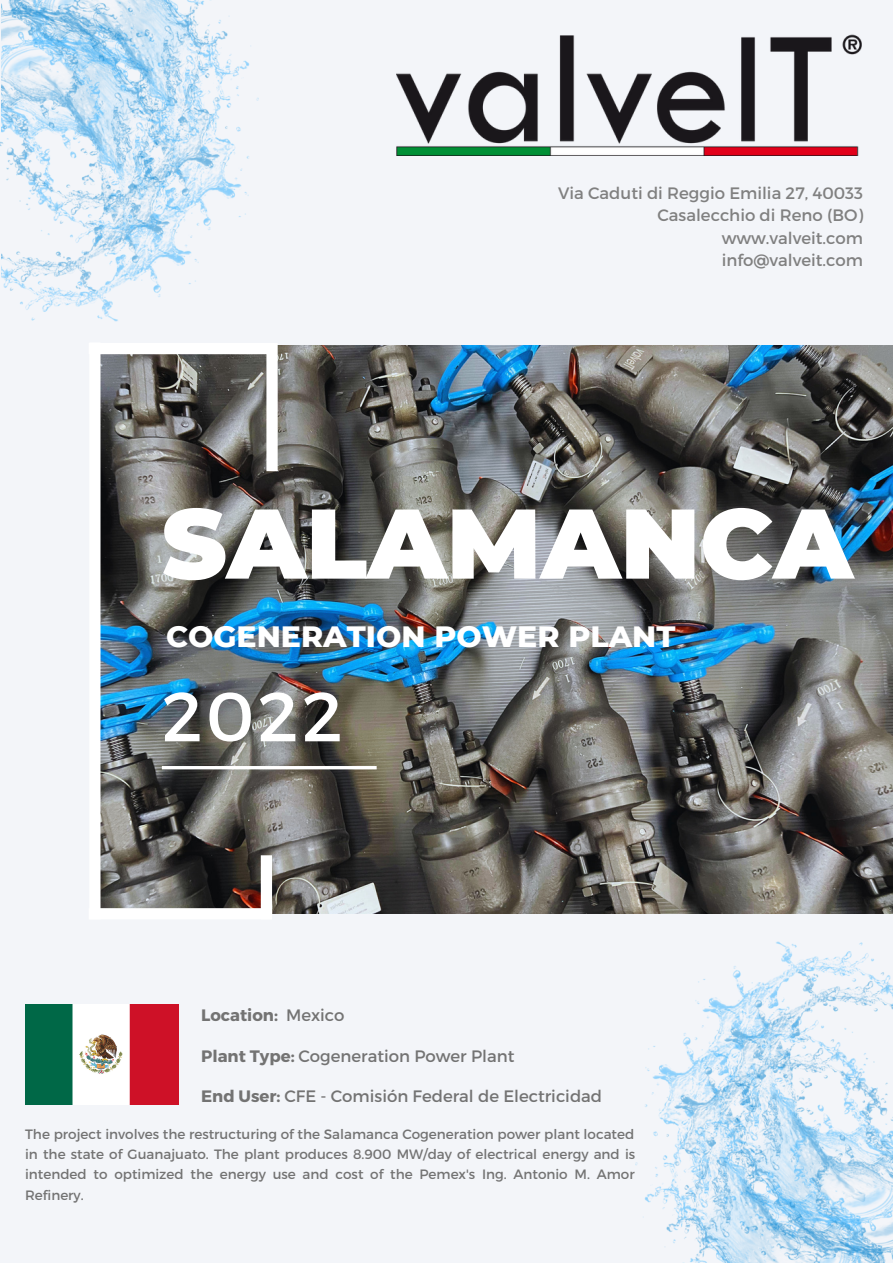
<style>
.page{position:relative;width:893px;height:1264px;background:#fff}
.page>*{position:absolute;margin:0;border:0;box-sizing:border-box;transform-origin:0 0}
.t1{font:900 98.7px "Montserrat";color:#fff}
.t2{font:69.45px "Montserrat";color:#fff}
.t3{font:800 30px "Montserrat";color:#fff}
.t4{font:16.5px/22.5px "Montserrat";color:#808080;text-align:right}
.t5{font:16.5px "Montserrat";color:#737373}
.t6{font:700 16.5px "Montserrat";color:#737373}
.t7{font:13.5px/20.2px "Montserrat";color:#737373;text-align:justify}
.s1{font-weight:400}
.s2{font-weight:700}
</style>
<div class="page">
<div style="left:0;top:0;width:892px;height:1262px;background:#f3f5f9"></div>
<img style="left:100px;top:346px;width:792px;height:567px">
<hr style="left:162px;top:766px;width:214px;height:3px;background:#fff">
<div style="left:266px;top:343px;width:12px;height:128px;background:#fff"></div>
<div style="left:89px;top:343px;width:183px;height:11px;background:#fff"></div>
<div style="left:89px;top:342px;width:11px;height:577px;background:#fff"></div>
<div style="left:89px;top:908px;width:183px;height:11px;background:#fff"></div>
<div style="left:261px;top:855px;width:11px;height:64px;background:#fff"></div>
<img style="left:397px;top:34px;width:465px;height:121px">
<img style="left:2px;top:254px;width:197px;height:67px">
<img style="left:0;top:0;width:258px;height:254px">
<img style="left:695px;top:941px;width:197px;height:67px">
<img style="left:635px;top:1008px;width:257px;height:254px">
<img style="left:25px;top:1004px;width:153px;height:100px">
<p class="t4" style="left:558px;top:180px;width:306px">Via Caduti di Reggio Emilia 27, 40033<br>Casalecchio di Reno (BO)</p>
<p class="t4" style="left:721px;top:225px;width:143px">www.valveit.com</p>
<p class="t4" style="left:721px;top:248px;width:143px">info@valveit.com</p>
<p class="t1" style="left:162px;top:483px;width:692px">SALAMANCA</p>
<p class="t3" style="left:166px;top:618px;width:511px">COGENERATION POWER PLANT</p>
<p class="t2" style="left:162px;top:671px;width:182px">2022</p>
<p class="t6" style="left:201px;top:1004px;width:145px">Location: <span class="s1">Mexico</span></p>
<p class="t5" style="left:201px;top:1044px;width:315px"><span class="s2">Plant Type:</span> Cogeneration Power Plant</p>
<p class="t5" style="left:201px;top:1085px;width:402px"><span class="s2">End User:</span> CFE - Comisión Federal de Electricidad</p>
<p class="t7" style="left:25px;top:1123px;width:611px">The project involves the restructuring of the Salamanca Cogeneration power plant located in the state of Guanajuato. The plant produces 8.900 MW/day of electrical energy and is intended to optimized the energy use and cost of the Pemex's Ing. Antonio M. Amor Refinery.</p>
</div>
